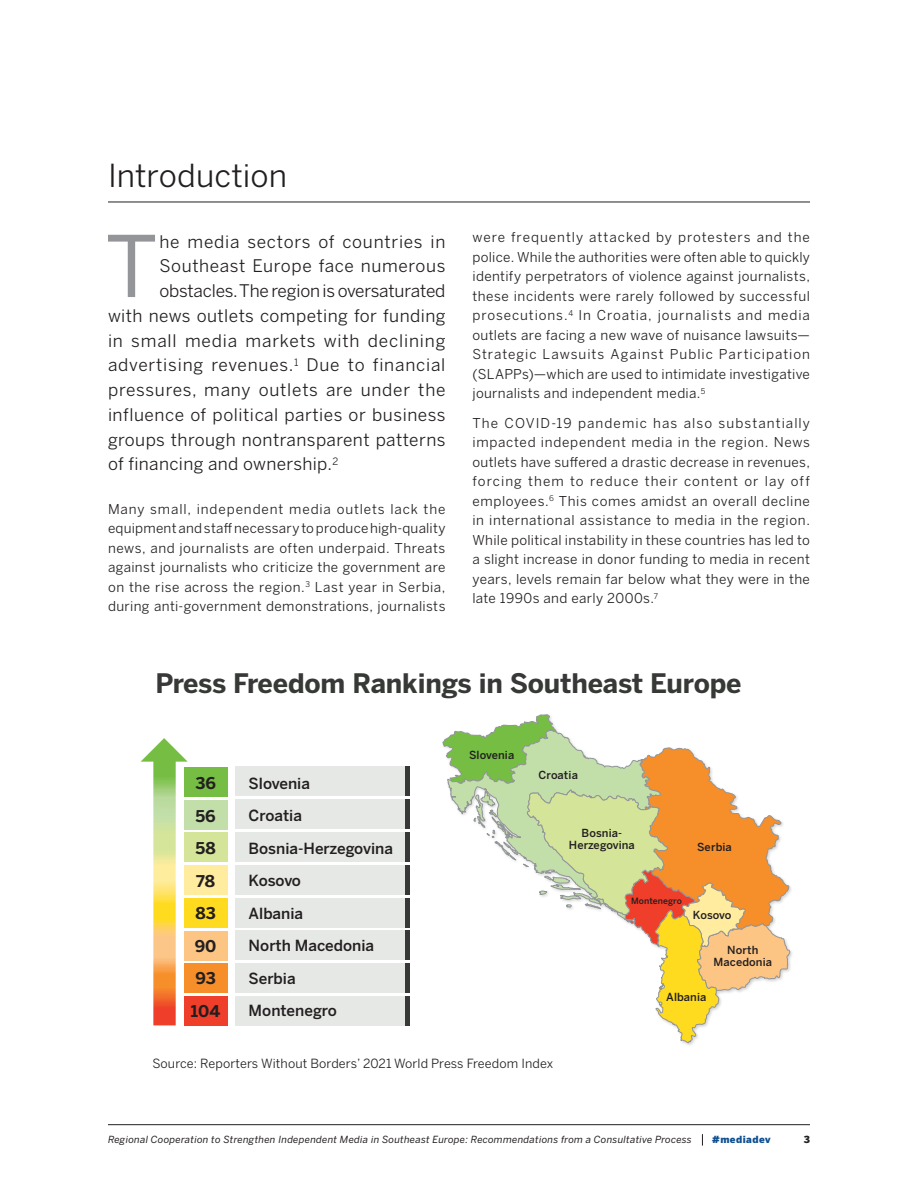
<style>
.page{position:relative;width:918px;height:1188px;background:#fff}
.page>*{position:absolute;margin:0;border:0;box-sizing:border-box;transform-origin:0 0}
.intro___no_span_w_dr{font:84.15px "Benton Sans";color:#939598}
.chapter_head{font:31.5px "Benton Sans";letter-spacing:.005em;color:#231f20}
.t1{font:700 26.7px "Benton Sans";letter-spacing:-.005em;color:#363936}
.intro___no_span_w_dr-2{font:17.25px "Benton Sans";letter-spacing:.03em;color:#231f20}
.intro___no_span_w_dr-3{font:17.25px "Benton Sans";letter-spacing:-.01em;color:#231f20}
.t2{font:700 16.05px/32.5px "Benton Sans";color:#231f20;text-align:center}
.t3{font:500 15.3px/32.5px "Benton Sans";color:#231f20}
.body{font:13.5px/19.5px "Benton Sans";letter-spacing:.025em;color:#231f20;text-align:justify}
.t4{font:12.6px "Benton Sans";letter-spacing:.01em;color:#231f20}
.t5{font:500 11.1px/11.7px "Benton Sans";letter-spacing:.01em;color:#231f20;text-align:center}
.t6{font:italic 9.75px "Benton Sans";letter-spacing:.025em;color:#231f20}
.t7{font:900 9.75px "Benton Sans";letter-spacing:.045em;color:#0f5091}
.t8{font:900 9.75px "Benton Sans";color:#231f20}
.t9{font:500 8.7px "Benton Sans";letter-spacing:.01em;color:#231f20}
</style>
<div class="page">
<div style="left:184px;top:767px;width:44px;height:29px;background:#75be43"></div>
<div style="left:184px;top:800px;width:44px;height:29px;background:#c2dfaa"></div>
<div style="left:184px;top:833px;width:44px;height:29px;background:#d4e498"></div>
<div style="left:184px;top:865px;width:44px;height:30px;background:#ffec9f"></div>
<div style="left:184px;top:898px;width:44px;height:29px;background:#ffdb1f"></div>
<div style="left:184px;top:931px;width:44px;height:29px;background:#fdc584"></div>
<div style="left:184px;top:964px;width:44px;height:29px;background:#f68e2a"></div>
<div style="left:184px;top:997px;width:44px;height:29px;background:#ef3e2a"></div>
<div style="left:236px;top:767px;width:174px;height:29px;background:#e5e8e5"></div>
<div style="left:236px;top:800px;width:174px;height:29px;background:#e5e8e5"></div>
<div style="left:236px;top:832px;width:174px;height:30px;background:#e5e8e5"></div>
<div style="left:236px;top:865px;width:174px;height:29px;background:#e5e8e5"></div>
<div style="left:236px;top:898px;width:174px;height:29px;background:#e5e8e5"></div>
<div style="left:236px;top:931px;width:174px;height:29px;background:#e5e8e5"></div>
<div style="left:236px;top:963px;width:174px;height:30px;background:#e5e8e5"></div>
<div style="left:236px;top:996px;width:174px;height:29px;background:#e5e8e5"></div>
<hr style="left:406px;top:767px;width:4px;height:29px;background:#363936">
<hr style="left:406px;top:800px;width:4px;height:29px;background:#363936">
<hr style="left:406px;top:832px;width:4px;height:30px;background:#363936">
<hr style="left:406px;top:865px;width:4px;height:29px;background:#363936">
<hr style="left:406px;top:898px;width:4px;height:29px;background:#363936">
<hr style="left:406px;top:931px;width:4px;height:29px;background:#363936">
<hr style="left:406px;top:963px;width:4px;height:30px;background:#363936">
<hr style="left:406px;top:996px;width:4px;height:29px;background:#363936">
<svg style="left:141px;top:738px;width:47px;height:287px"></svg>
<svg style="left:442px;top:714px;width:348px;height:329px"></svg>
<hr style="left:108px;top:1124px;width:702px;height:1px;background:#231f20">
<svg style="left:702px;top:1134px;width:1px;height:12px"></svg>
<hr style="left:108px;top:202px;width:702px;height:1px;background:#231f20">
<p class="chapter_head" style="left:108px;top:157px;width:181px">Introduction</p>
<p class="intro___no_span_w_dr" style="left:105px;top:216px;width:54px">T</p>
<p class="intro___no_span_w_dr-2" style="left:159px;top:231px;width:288px">he media sectors of countries in</p>
<p class="intro___no_span_w_dr-2" style="left:159px;top:256px;width:288px">Southeast Europe face numerous</p>
<p class="intro___no_span_w_dr-3" style="left:159px;top:280px;width:288px">obstacles. The region is oversaturated</p>
<p class="intro___no_span_w_dr-2" style="left:108px;top:305px;width:339px">with news outlets competing for funding</p>
<p class="intro___no_span_w_dr-2" style="left:108px;top:330px;width:339px">in small media markets with declining</p>
<p class="intro___no_span_w_dr-2" style="left:108px;top:355px;width:339px">advertising revenues. <sup>1</sup> Due to financial</p>
<p class="intro___no_span_w_dr-2" style="left:108px;top:379px;width:339px">pressures, many outlets are under the</p>
<p class="intro___no_span_w_dr-2" style="left:108px;top:404px;width:339px">influence of political parties or business</p>
<p class="intro___no_span_w_dr-2" style="left:108px;top:429px;width:339px">groups through nontransparent patterns</p>
<p class="intro___no_span_w_dr-2" style="left:108px;top:454px;width:232px">of financing and ownership. <sup>2</sup></p>
<p class="body" style="left:108px;top:499px;width:339px">Many small, independent media outlets lack the equipment and staff necessary to produce high-quality news, and journalists are often underpaid. Threats against journalists who criticize the government are on the rise across the region. <sup>3</sup> Last year in Serbia, during anti-government demonstrations, journalists</p>
<p class="body" style="left:472px;top:228px;width:339px">were frequently attacked by protesters and the police. While the authorities were often able to quickly identify perpetrators of violence against journalists, these incidents were rarely followed by successful prosecutions. <sup>4</sup> In Croatia, journalists and media outlets are facing a new wave of nuisance lawsuits— Strategic Lawsuits Against Public Participation (SLAPPs)—which are used to intimidate investigative journalists and independent media. <sup>5</sup></p>
<p class="body" style="left:472px;top:413px;width:339px;text-align:left">The COVID-19 pandemic has also substantially impacted independent media in the region. News outlets have suffered a drastic decrease in revenues, forcing them to reduce their content or lay off employees. <sup>6</sup> This comes amidst an overall decline in international assistance to media in the region.<br>While political instability in these countries has led to a slight increase in donor funding to media in recent years, levels remain far below what they were in the late 1990s and early 2000s. <sup>7</sup></p>
<p class="t1" style="left:155px;top:666px;width:588px">Press Freedom Rankings in Southeast Europe</p>
<p class="t2" style="left:191px;top:767px;width:31px">36<br>56<br>58<br>78<br>83<br>90<br>93<br>104</p>
<p class="t3" style="left:249px;top:767px;width:146px">Slovenia<br>Croatia<br>Bosnia-Herzegovina<br>Kosovo<br>Albania<br>North Macedonia<br>Serbia<br>Montenegro</p>
<p class="t5" style="left:469px;top:749px;width:47px">Slovenia</p>
<p class="t5" style="left:539px;top:769px;width:41px">Croatia</p>
<p class="t5" style="left:569px;top:827px;width:68px">Bosnia-<br>Herzegovina</p>
<p class="t5" style="left:697px;top:841px;width:36px">Serbia</p>
<p class="t9" style="left:631px;top:895px;width:52px">Montenegro</p>
<p class="t5" style="left:693px;top:909px;width:40px">Kosovo</p>
<p class="t5" style="left:714px;top:945px;width:60px">North<br>Macedonia</p>
<p class="t5" style="left:666px;top:991px;width:42px">Albania</p>
<p class="t4" style="left:152px;top:1056px;width:402px">Source: Reporters Without Borders’ 2021 World Press Freedom Index</p>
<p class="t6" style="left:108px;top:1133px;width:585px">Regional Cooperation to Strengthen Independent Media in Southeast Europe: Recommendations from a Consultative Process</p>
<p class="t7" style="left:712px;top:1133px;width:60px">#mediadev</p>
<p class="t8" style="left:804px;top:1133px;width:8px">3</p>
</div>
